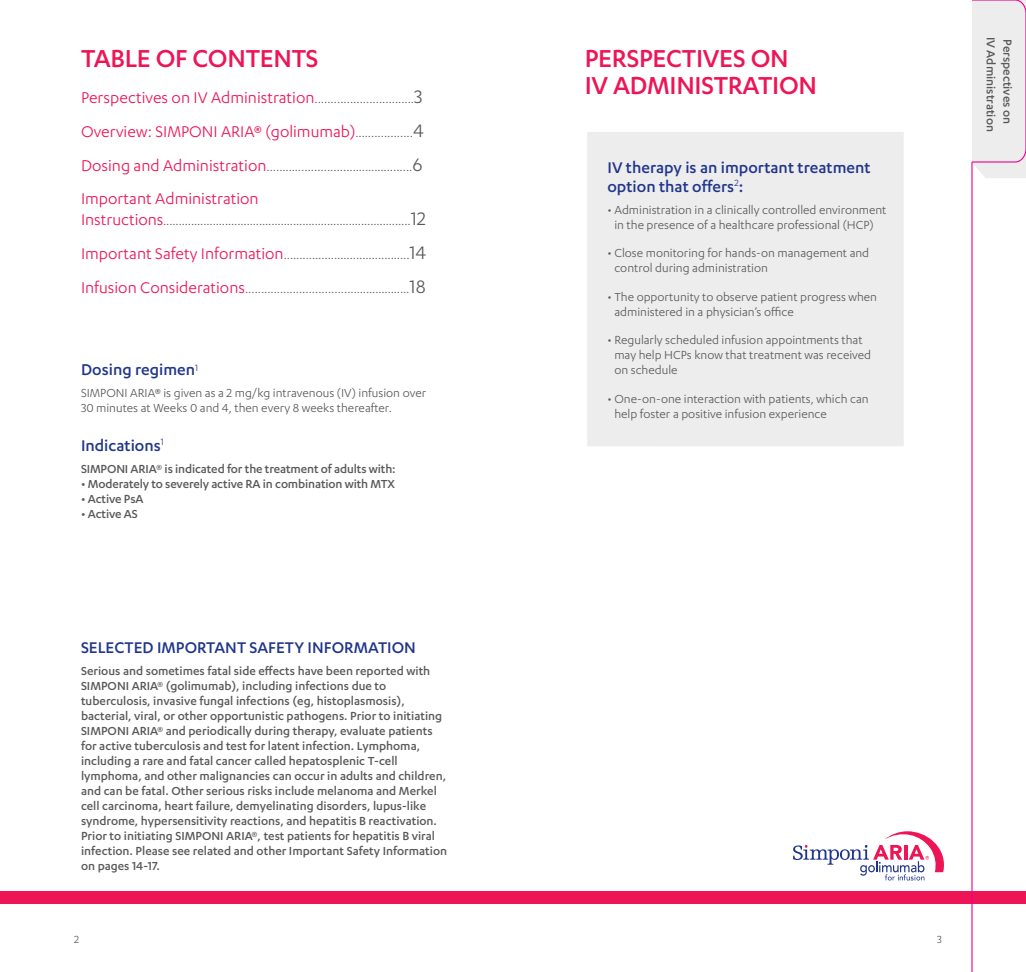
<style>
.page{position:relative;width:1026px;height:972px;background:#fff}
.page>*{position:absolute;margin:0;border:0;box-sizing:border-box;transform-origin:0 0}
.t1{font:500 28.5px/27px "Karbon";letter-spacing:-.01em;color:#ed1556}
.t2{font:500 18px/19.5px "Karbon";color:#21368b}
.t3{font:18px "Karbon";color:#ed1556}
.t4{font:500 13.5px/15px "Karbon";color:#58595b}
.t5{font:13.5px/15px "Karbon";color:#58595b}
.t6{font:12px "Karbon";color:#58595b}
.s1{font-size:18px;color:#ed1556}
.s2{font-size:21px}
.s3{font-size:13.5px;color:#58595b}
.s4{font-size:21px;color:#58595b}
.s5{font-weight:400}
</style>
<div class="page">
<div style="left:0;top:892px;width:513px;height:12px;background:#ed1556"></div>
<div style="left:513px;top:892px;width:513px;height:12px;background:#ed1556"></div>
<div style="left:587px;top:132px;width:317px;height:314px;background:#ededee"></div>
<svg style="left:793px;top:831px;width:151px;height:50px"></svg>
<hr style="left:971px;top:162px;width:2px;height:810px;background:#ec008c">
<div style="left:971px;top:0;width:55px;height:178px;background:#ededee"></div>
<h1 class="t1" style="left:81px;top:44px;width:239px">TABLE OF CONTENTS</h1>
<p class="t5" style="left:81px;top:91px;width:343px"><span class="s1">Perspectives on IV Administration</span>...............................<span class="s2">3</span></p>
<h2 class="t3" style="left:81px;top:122px;width:344px">Overview: SIMPONI ARIA® (golimumab)<span class="s3">..................</span><span class="s4">4</span></h2>
<p class="t5" style="left:81px;top:159px;width:343px"><span class="s1">Dosing and Administration</span>..............................................<span class="s2">6</span></p>
<h2 class="t3" style="left:81px;top:189px;width:179px">Important Administration</h2>
<p class="t5" style="left:81px;top:213px;width:346px"><span class="s1">Instructions</span>................................................................................<span class="s2">12</span></p>
<p class="t5" style="left:81px;top:247px;width:347px"><span class="s1">Important Safety Information</span>........................................<span class="s2">14</span></p>
<p class="t5" style="left:81px;top:281px;width:346px"><span class="s1">Infusion Considerations</span>....................................................<span class="s2">18</span></p>
<h2 class="t2" style="left:81px;top:360px;width:119px">Dosing regimen<sup>1</sup></h2>
<p class="t5" style="left:81px;top:385px;width:347px">SIMPONI ARIA® is given as a 2 mg/kg intravenous (IV) infusion over<br>30 minutes at Weeks 0 and 4, then every 8 weeks thereafter.</p>
<h2 class="t2" style="left:81px;top:435px;width:84px">Indications<sup>1</sup></h2>
<p class="t4" style="left:81px;top:461px;width:316px">SIMPONI ARIA<span class="s5">®</span> is indicated for the treatment of adults with:</p>
<p class="t4" style="left:81px;top:476px;width:316px">• Moderately to severely active RA in combination with MTX</p>
<p class="t4" style="left:81px;top:491px;width:64px">• Active PsA</p>
<p class="t4" style="left:81px;top:506px;width:58px">• Active AS</p>
<h2 class="t2" style="left:81px;top:637px;width:336px">SELECTED IMPORTANT SAFETY INFORMATION</h2>
<p class="t4" style="left:81px;top:663px;width:368px">Serious and sometimes fatal side effects have been reported with SIMPONI ARIA<span class="s5">®</span> (golimumab), including infections due to tuberculosis, invasive fungal infections (eg, histoplasmosis), bacterial, viral, or other opportunistic pathogens. Prior to initiating SIMPONI ARIA<span class="s5">®</span> and periodically during therapy, evaluate patients for active tuberculosis and test for latent infection. Lymphoma, including a rare and fatal cancer called hepatosplenic T-cell lymphoma, and other malignancies can occur in adults and children, and can be fatal. Other serious risks include melanoma and Merkel cell carcinoma, heart failure, demyelinating disorders, lupus-like syndrome, hypersensitivity reactions, and hepatitis B reactivation.<br>Prior to initiating SIMPONI ARIA<span class="s5">®</span>, test patients for hepatitis B viral infection. Please see related and other Important Safety Information on pages 14-17.</p>
<p class="t6" style="left:74px;top:933px;width:7px">2</p>
<h1 class="t1" style="left:585px;top:44px;width:234px">PERSPECTIVES ON<br>IV ADMINISTRATION</h1>
<h2 class="t2" style="left:608px;top:157px;width:265px">IV therapy is an important treatment option that offers<sup>2</sup>:</h2>
<p class="t5" style="left:608px;top:202px;width:281px;text-align:center">• Administration in a clinically controlled environment in the presence of a healthcare professional (HCP)</p>
<p class="t5" style="left:614px;top:245px;width:256px;text-indent:-7px">• Close monitoring for hands-on management and control during administration</p>
<p class="t5" style="left:614px;top:289px;width:264px;text-indent:-7px">• The opportunity to observe patient progress when administered in a physician’s office</p>
<p class="t5" style="left:614px;top:332px;width:258px;text-indent:-7px">• Regularly scheduled infusion appointments that may help HCPs know that treatment was received on schedule</p>
<p class="t5" style="left:614px;top:391px;width:256px;text-indent:-7px">• One-on-one interaction with patients, which can help foster a positive infusion experience</p>
<p class="t4" style="left:1016px;top:37px;width:97px;line-height:16.5px;rotate:90deg">Perspectives on<br>IV Administration</p>
<p class="t6" style="left:937px;top:933px;width:6px">3</p>
</div>
